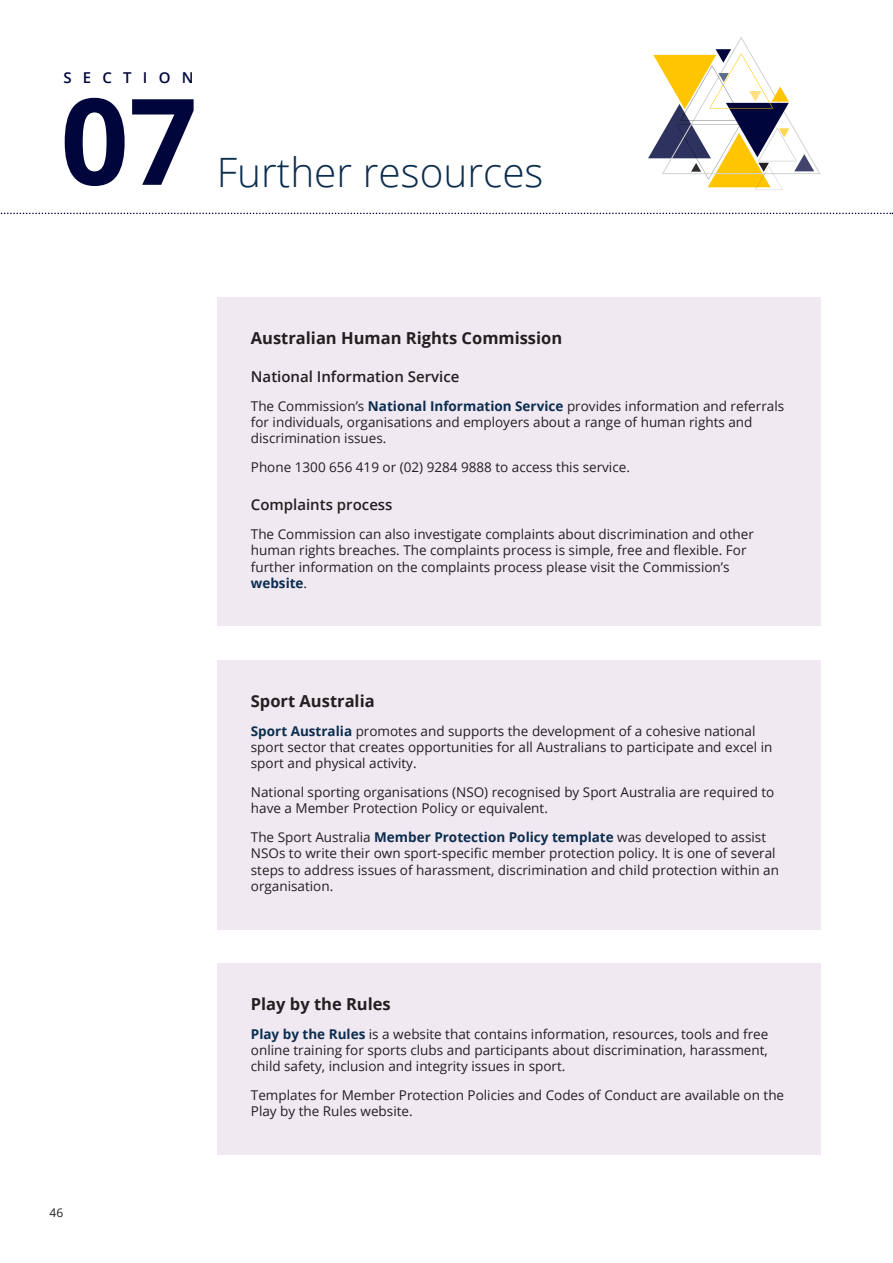
<style>
.page{position:relative;width:893px;height:1263px;background:#fff}
.page>*{position:absolute;margin:0;border:0;box-sizing:border-box;transform-origin:0 0}
.t1{font:700 120px "Open Sans";color:#00063b}
.Heading_7{font:300 40.5px "Open Sans";color:#0c2d4e}
.Text_Box_Heading_1{font:700 16.5px "Open Sans";color:#231f20}
.Text_Box_Heading_2{font:600 15px "Open Sans";color:#231f20}
.t2{font:600 15px "Open Sans";letter-spacing:.75em;color:#00063b}
.Text_Box_Text{font:13.5px/16.2px "Open Sans";color:#231f20}
.t3{font:12px "Open Sans";color:#231f20}
.s1{font-weight:700;color:#0c2d4e}
</style>
<div class="page">
<svg style="left:0;top:213px;width:893px;height:1px"></svg>
<svg style="left:648px;top:37px;width:173px;height:153px"></svg>
<div style="left:217px;top:298px;width:604px;height:328px;background:#f0e9f2"></div>
<div style="left:217px;top:660px;width:604px;height:269px;background:#f0e9f2"></div>
<div style="left:217px;top:963px;width:604px;height:191px;background:#f0e9f2"></div>
<p class="t2" style="left:63px;top:67px;width:132px">SECTION</p>
<p class="t1" style="left:60px;top:57px;width:139px">07</p>
<p class="Heading_7" style="left:217px;top:145px;width:328px">Further resources</p>
<p class="t3" style="left:50px;top:1204px;width:15px">46</p>
<p class="Text_Box_Heading_1" style="left:251px;top:327px;width:313px">Australian Human Rights Commission</p>
<p class="Text_Box_Heading_2" style="left:251px;top:366px;width:210px">National Information Service</p>
<p class="Text_Box_Text" style="left:251px;top:398px;width:535px">The Commission’s <span class="s1">National Information Service</span> provides information and referrals for individuals, organisations and employers about a range of human rights and discrimination issues.</p>
<p class="Text_Box_Text" style="left:251px;top:459px;width:381px">Phone 1300 656 419 or (02) 9284 9888 to access this service.</p>
<p class="Text_Box_Heading_2" style="left:251px;top:494px;width:143px">Complaints process</p>
<p class="Text_Box_Text" style="left:251px;top:526px;width:504px">The Commission can also investigate complaints about discrimination and other human rights breaches. The complaints process is simple, free and flexible. For further information on the complaints process please visit the Commission’s <span class="s1">website</span>.</p>
<p class="Text_Box_Heading_1" style="left:251px;top:689px;width:125px">Sport Australia</p>
<p class="Text_Box_Text" style="left:251px;top:722px;width:523px"><span class="s1">Sport Australia</span> promotes and supports the development of a cohesive national sport sector that creates opportunities for all Australians to participate and excel in sport and physical activity.</p>
<p class="Text_Box_Text" style="left:251px;top:784px;width:525px">National sporting organisations (NSO) recognised by Sport Australia are required to have a Member Protection Policy or equivalent.</p>
<p class="Text_Box_Text" style="left:251px;top:829px;width:530px">The Sport Australia <span class="s1">Member Protection Policy template</span> was developed to assist NSOs to write their own sport-specific member protection policy. It is one of several steps to address issues of harassment, discrimination and child protection within an organisation.</p>
<p class="Text_Box_Heading_1" style="left:251px;top:992px;width:141px">Play by the Rules</p>
<p class="Text_Box_Text" style="left:251px;top:1025px;width:519px;text-align:justify"><span class="s1">Play by the Rules</span> is a website that contains information, resources, tools and free online training for sports clubs and participants about discrimination, harassment, child safety, inclusion and integrity issues in sport.</p>
<p class="Text_Box_Text" style="left:251px;top:1087px;width:535px">Templates for Member Protection Policies and Codes of Conduct are available on the<br>Play by the Rules website.</p>
</div>
